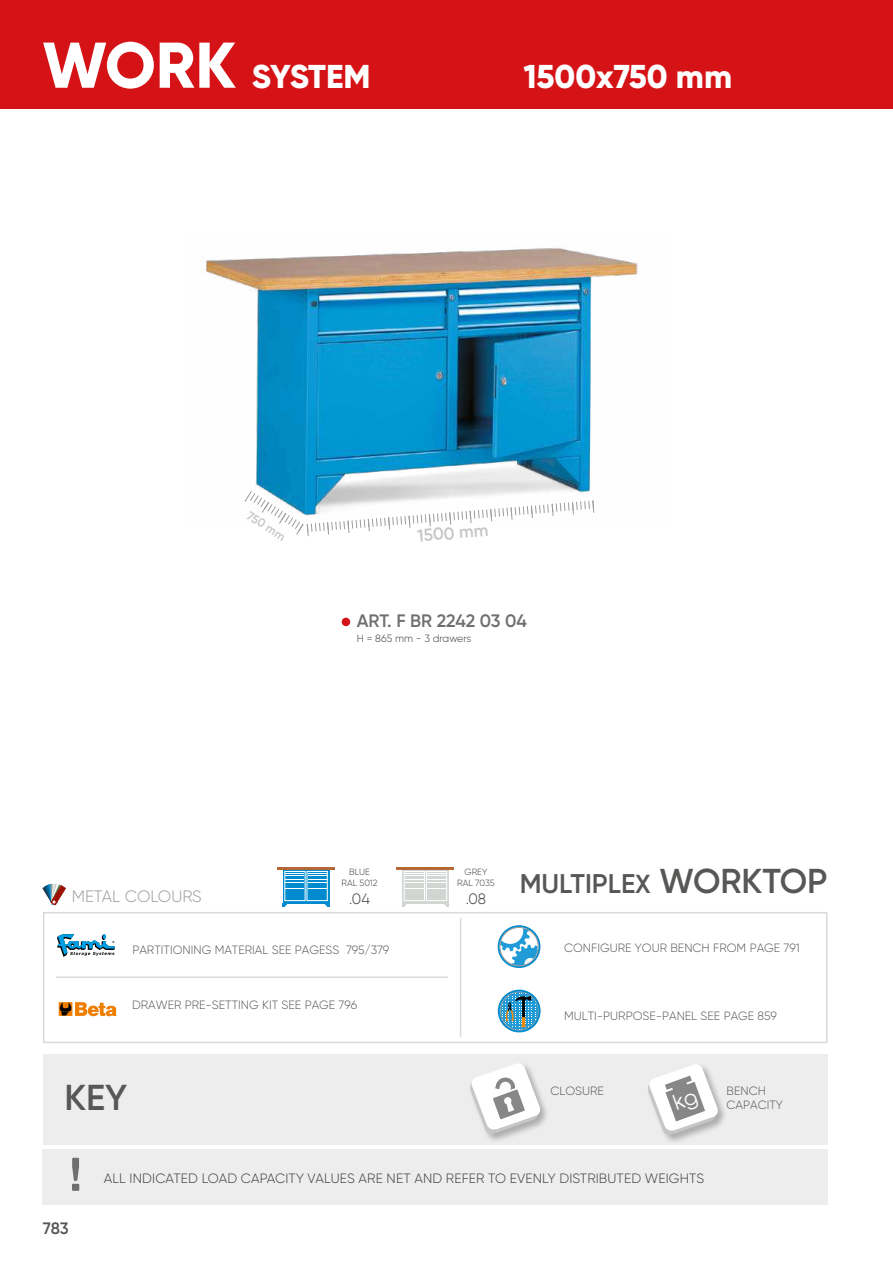
<style>
.page{position:relative;width:893px;height:1263px;background:#fff}
.page>*{position:absolute;margin:0;border:0;box-sizing:border-box;transform-origin:0 0}
.t1{font:600 36px "Gilroy";color:#575756}
.t2{font:800 33px "Gilroy";color:#fff}
.t3{font:600 27px "Gilroy";color:#575756}
.t4{font:600 18px "Gilroy";color:#706f6f}
.t5{font:600 17.25px "Gilroy";color:#c6c6c6}
.t6{font:300 16.5px "Gilroy";color:#9d9d9c}
.t7{font:600 16.5px "Gilroy";color:#575756}
.t8{font:300 15px "Gilroy";color:#3c3c3b}
.t9{font:300 13.5px "Gilroy";letter-spacing:.01em;color:#3c3c3b}
.t10{font:300 12px "Gilroy";color:#575756}
.t11{font:600 12px "Gilroy";color:#c6c6c6}
.t12{font:300 10.5px "Gilroy";color:#3c3c3b}
.t13{font:300 9px/10.8px "Gilroy";color:#3c3c3b;text-align:center}
.s1{font-size:64.5px}
.s2{font-size:25.95px}
.s3{font-size:34.5px}
</style>
<div class="page">
<div style="left:0;top:0;width:893px;height:108px;background:#d51317"></div>
<div style="left:43px;top:1054px;width:784px;height:91px;background:#ededed"></div>
<div style="left:468px;top:1062px;width:81px;height:81px;background:#000;opacity:.27"></div>
<div style="left:646px;top:1063px;width:81px;height:81px;background:#000;opacity:.27"></div>
<svg style="left:59px;top:1002px;width:1px;height:14px"></svg>
<svg style="left:60px;top:1002px;width:57px;height:14px"></svg>
<svg style="left:57px;top:934px;width:58px;height:23px"></svg>
<hr style="left:56px;top:976px;width:392px;height:2px;background:#dadada">
<div style="left:43px;top:912px;width:784px;height:131px;border:2px solid #dadada"></div>
<hr style="left:460px;top:918px;width:1px;height:119px;background:#dadada">
<svg style="left:470px;top:1062px;width:71px;height:73px"></svg>
<svg style="left:283px;top:870px;width:46px;height:33px"></svg>
<div style="left:307px;top:871px;width:20px;height:30px;background:#008bce;border:1px solid #fff"></div>
<div style="left:285px;top:871px;width:20px;height:30px;background:#008bce;border:1px solid #fff"></div>
<svg style="left:286px;top:873px;width:40px;height:16px"></svg>
<hr style="left:277px;top:868px;width:58px;height:2px;background:#b36836">
<svg style="left:324px;top:903px;width:5px;height:3px"></svg>
<svg style="left:283px;top:903px;width:5px;height:3px"></svg>
<div style="left:402px;top:870px;width:47px;height:33px;background:#dadedb"></div>
<div style="left:426px;top:871px;width:21px;height:30px;background:#d2d6d3;border:1px solid #fff"></div>
<div style="left:404px;top:871px;width:21px;height:30px;background:#d2d6d3;border:1px solid #fff"></div>
<svg style="left:405px;top:873px;width:41px;height:16px"></svg>
<hr style="left:396px;top:868px;width:58px;height:2px;background:#b36836">
<svg style="left:443px;top:903px;width:6px;height:3px"></svg>
<svg style="left:402px;top:903px;width:6px;height:3px"></svg>
<svg style="left:500px;top:928px;width:38px;height:38px"></svg>
<div style="left:498px;top:925px;width:42px;height:43px;border:2px solid #008bce;border-radius:50%"></div>
<div style="left:499px;top:927px;width:40px;height:39px;border:1px solid #9d9d9c;border-radius:50%"></div>
<svg style="left:500px;top:992px;width:39px;height:38px"></svg>
<div style="left:500px;top:991px;width:39px;height:40px;border:1px solid #9d9d9c;border-radius:50%"></div>
<div style="left:498px;top:990px;width:43px;height:42px;border:2px solid #008bce;border-radius:50%"></div>
<svg style="left:502px;top:993px;width:34px;height:37px"></svg>
<svg style="left:42px;top:884px;width:24px;height:21px"></svg>
<div style="left:43px;top:1149px;width:785px;height:55px;background:#ededed"></div>
<svg style="left:72px;top:1158px;width:7px;height:33px"></svg>
<img style="left:204px;top:248px;width:435px;height:242px">
<div style="left:342px;top:618px;width:8px;height:8px;background:#d51317;border-radius:50%"></div>
<svg style="left:244px;top:490px;width:351px;height:47px"></svg>
<svg style="left:648px;top:1063px;width:71px;height:73px"></svg>
<h2 class="t2" style="left:43px;top:55px;width:330px"><span class="s1">WORK</span> SYSTEM</h2>
<h2 class="t2" style="left:523px;top:56px;width:210px">1500x750 mm</h2>
<p class="t11" style="left:252px;top:508px;width:44px;rotate:33deg">750 mm</p>
<h3 class="t5" style="left:417px;top:525px;width:73px;rotate:-4deg">1500 mm</h3>
<h3 class="t4" style="left:357px;top:609px;width:172px">ART. F BR 2242 03 04</h3>
<p class="t12" style="left:357px;top:632px;width:116px">H = 865 mm - 3 drawers</p>
<p class="t13" style="left:457px;top:866px;width:39px">GREY<br>RAL 7035</p>
<p class="t13" style="left:342px;top:866px;width:38px">BLUE<br>RAL 5012</p>
<p class="t8" style="left:349px;top:889px;width:22px">.04</p>
<h3 class="t6" style="left:72px;top:886px;width:132px">METAL COLOURS</h3>
<p class="t8" style="left:466px;top:889px;width:22px">.08</p>
<p class="t10" style="left:132px;top:942px;width:258px">PARTITIONING MATERIAL SEE PAGESS 795/379</p>
<p class="t10" style="left:132px;top:997px;width:226px">DRAWER PRE-SETTING KIT SEE PAGE 796</p>
<h1 class="t1" style="left:64px;top:1075px;width:64px">KEY</h1>
<h3 class="t3" style="left:520px;top:867px;width:309px">MULTIPLE<span class="s2">X</span> <span class="s3">WORKTOP</span></h3>
<p class="t10" style="left:564px;top:940px;width:237px">CONFIGURE YOUR BENCH FROM PAGE 791</p>
<p class="t10" style="left:564px;top:1008px;width:214px">MULTI-PURPOSE-PANEL SEE PAGE 859</p>
<p class="t10" style="left:550px;top:1084px;width:55px">CLOSURE</p>
<p class="t10" style="left:727px;top:1084px;width:41px">BENCH</p>
<p class="t10" style="left:727px;top:1098px;width:58px">CAPACITY</p>
<h3 class="t7" style="left:43px;top:1218px;width:27px">783</h3>
<p class="t9" style="left:104px;top:1169px;width:602px">ALL INDICATED LOAD CAPACITY VALUES ARE NET AND REFER TO EVENLY DISTRIBUTED WEIGHTS</p>
</div>
